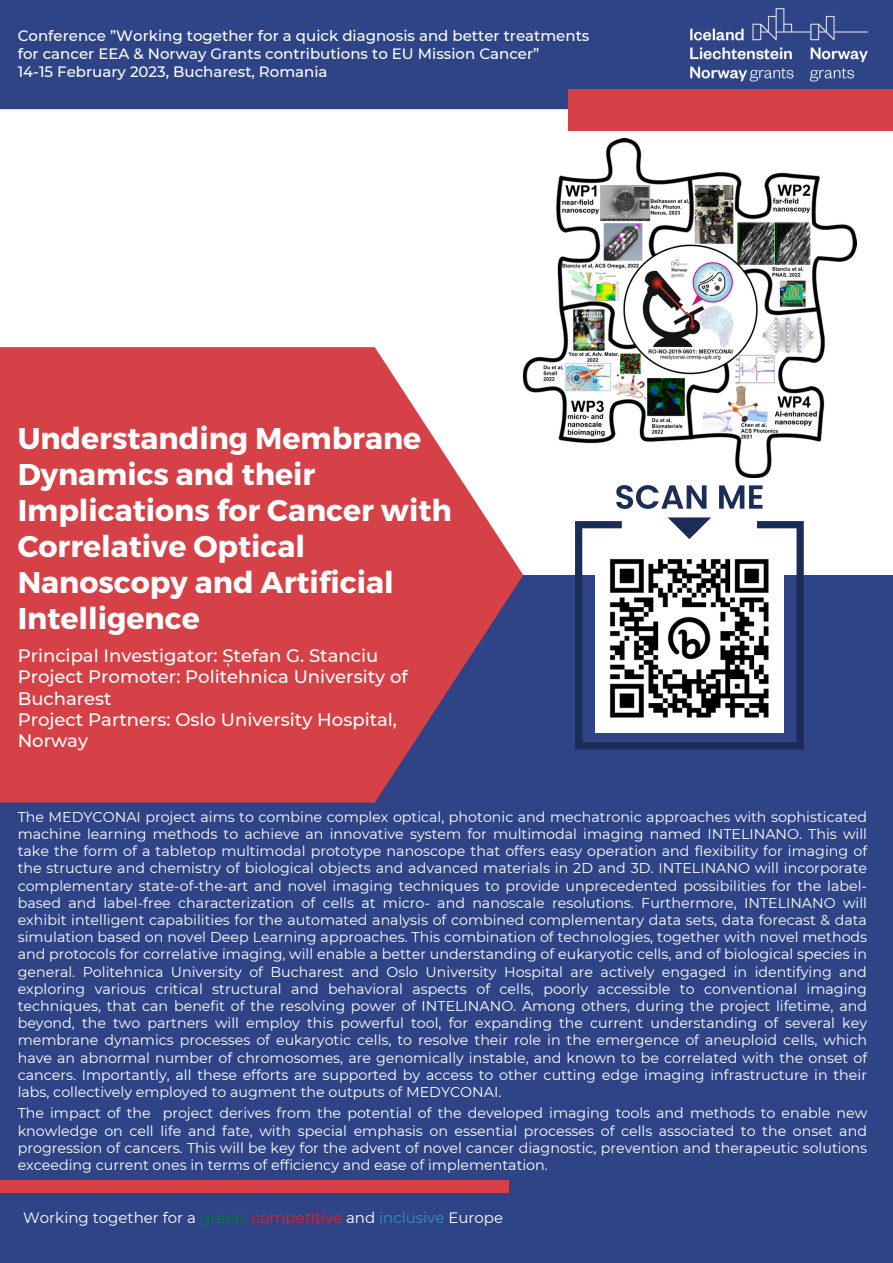
<style>
.page{position:relative;width:893px;height:1263px;background:#2e4486}
.page>*{position:absolute;margin:0;border:0;box-sizing:border-box;transform-origin:0 0}
.t1{font:700 30px/36px "Montserrat";color:#fff}
.t2{font:500 18px/21.4px "Montserrat";color:#fff}
.t3{font:500 15px/18px "Montserrat";color:#fff}
.t4{font:15px "Montserrat";color:#fff}
.t5{font:14.25px/17.2px "Montserrat";color:#fff;text-align:justify}
.s1{color:#008037}
.s2{color:#ff1616}
.s3{color:#3091c2}
</style>
<div class="page">
<div style="left:0;top:1180px;width:508px;height:13px;background:#d64147"></div>
<img style="left:690px;top:8px;width:177px;height:73px">
<div style="left:0;top:110px;width:893px;height:465px;background:#fff"></div>
<div style="left:568px;top:89px;width:325px;height:42px;background:#d64147"></div>
<svg style="left:575px;top:521px;width:228px;height:228px"></svg>
<svg style="left:616px;top:485px;width:90px;height:24px"></svg>
<svg style="left:719px;top:485px;width:43px;height:24px"></svg>
<svg style="left:667px;top:517px;width:44px;height:22px"></svg>
<svg style="left:0;top:347px;width:523px;height:455px;background:#cd4e58"></svg>
<img style="left:523px;top:138px;width:334px;height:339px">
<img style="left:596px;top:545px;width:187px;height:187px">
<p class="t3" style="left:18px;top:27px;width:573px">Conference ”Working together for a quick diagnosis and better treatments for cancer EEA &amp; Norway Grants contributions to EU Mission Cancer”<br>14-15 February 2023, Bucharest, Romania</p>
<h1 class="t1" style="left:18px;top:419px;width:435px">Understanding Membrane<br>Dynamics and their<br>Implications for Cancer with<br>Correlative Optical<br>Nanoscopy and Artificial<br>Intelligence</h1>
<p class="t2" style="left:18px;top:645px;width:392px">Principal Investigator: Ștefan G. Stanciu<br>Project Promoter: Politehnica University of<br>Bucharest<br>Project Partners: Oslo University Hospital,<br>Norway</p>
<p class="t5" style="left:18px;top:808px;width:851px">The MEDYCONAI project aims to combine complex optical, photonic and mechatronic approaches with sophisticated machine learning methods to achieve an innovative system for multimodal imaging named INTELINANO. This will take the form of a tabletop multimodal prototype nanoscope that offers easy operation and flexibility for imaging of the structure and chemistry of biological objects and advanced materials in 2D and 3D. INTELINANO will incorporate complementary state-of-the-art and novel imaging techniques to provide unprecedented possibilities for the label&shy;based and label-free characterization of cells at micro- and nanoscale resolutions. Furthermore, INTELINANO will exhibit intelligent capabilities for the automated analysis of combined complementary data sets, data forecast &amp; data simulation based on novel Deep Learning approaches. This combination of technologies, together with novel methods and protocols for correlative imaging, will enable a better understanding of eukaryotic cells, and of biological species in general. Politehnica University of Bucharest and Oslo University Hospital are actively engaged in identifying and exploring various critical structural and behavioral aspects of cells, poorly accessible to conventional imaging techniques, that can benefit of the resolving power of INTELINANO. Among others, during the project lifetime, and beyond, the two partners will employ this powerful tool, for expanding the current understanding of several key membrane dynamics processes of eukaryotic cells, to resolve their role in the emergence of aneuploid cells, which have an abnormal number of chromosomes, are genomically instable, and known to be correlated with the onset of cancers. Importantly, all these efforts are supported by access to other cutting edge imaging infrastructure in their labs, collectively employed to augment the outputs of MEDYCONAI.</p>
<p class="t5" style="left:18px;top:1105px;width:851px">The impact of the project derives from the potential of the developed imaging tools and methods to enable new knowledge on cell life and fate, with special emphasis on essential processes of cells associated to the onset and progression of cancers. This will be key for the advent of novel cancer diagnostic, prevention and therapeutic solutions exceeding current ones in terms of efficiency and ease of implementation.</p>
<p class="t4" style="left:23px;top:1208px;width:481px">Working together for a <span class="s1">green,</span> <span class="s2">competitive</span> and <span class="s3">inclusive</span> Europe</p>
</div>
